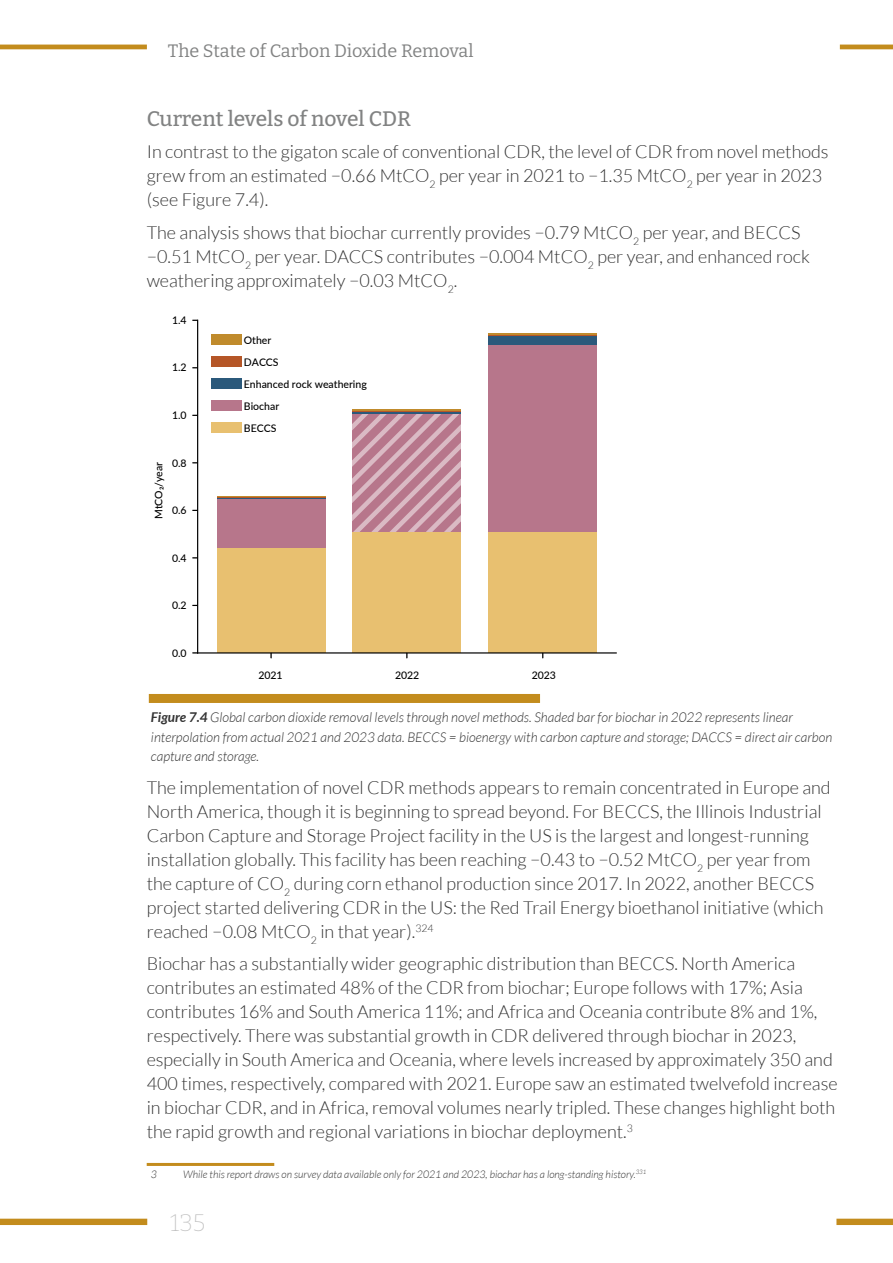
<style>
.page{position:relative;width:893px;height:1263px;background:#fff}
.page>*{position:absolute;margin:0;border:0;box-sizing:border-box;transform-origin:0 0}
.t1{font:200 24px "Bitter";color:#c1c1c1}
.BODY_head_3{font:500 21px "Bitter";color:#828383}
.BODY_text{font:300 18px/24px "Lato";color:#333}
.t2{font:18px "Bitter";letter-spacing:-.005em;color:#828383}
.BODY_Figure_and_caption_syle{font:italic 300 13.5px/19.5px "Lato";color:#333}
.BODY_footnotes___endnotes{font:italic 300 10.5px "Lato";color:#333}
.t3{font:500 10.5px/21.9px "Lato";color:#000}
.s1{font-weight:700}
</style>
<div class="page">
<div style="left:149px;top:694px;width:391px;height:9px;background:#c38c1d"></div>
<hr style="left:147px;top:1163px;width:127px;height:3px;background:#c38c1d">
<div style="left:217px;top:547px;width:108px;height:106px;background:#e8c070"></div>
<div style="left:217px;top:499px;width:108px;height:48px;background:#b7768b"></div>
<hr style="left:217px;top:498px;width:108px;height:1px;background:#2b597b">
<hr style="left:217px;top:497px;width:108px;height:1px;background:#b55627">
<hr style="left:217px;top:496px;width:108px;height:1px;background:#c08b2c">
<div style="left:353px;top:532px;width:108px;height:121px;background:#e8c070"></div>
<svg style="left:353px;top:414px;width:108px;height:118px;background:#c38e9f"></svg>
<hr style="left:353px;top:412px;width:108px;height:2px;background:#2b597b">
<hr style="left:353px;top:411px;width:108px;height:1px;background:#b55627">
<hr style="left:353px;top:410px;width:108px;height:1px;background:#c08b2c">
<div style="left:488px;top:532px;width:109px;height:121px;background:#e8c070"></div>
<div style="left:488px;top:344px;width:109px;height:188px;background:#b7768b"></div>
<div style="left:488px;top:336px;width:109px;height:8px;background:#2b597b"></div>
<hr style="left:488px;top:335px;width:109px;height:1px;background:#b55627">
<hr style="left:488px;top:333px;width:109px;height:2px;background:#c08b2c">
<hr style="left:197px;top:320px;width:1px;height:333px;background:#000">
<hr style="left:198px;top:652px;width:418px;height:1px;background:#000">
<div style="left:211px;top:335px;width:30px;height:10px;background:#c08b2c"></div>
<div style="left:211px;top:357px;width:30px;height:10px;background:#b55627"></div>
<div style="left:211px;top:379px;width:30px;height:10px;background:#2b597b"></div>
<div style="left:211px;top:401px;width:30px;height:10px;background:#b7768b"></div>
<div style="left:211px;top:423px;width:30px;height:10px;background:#e8c070"></div>
<hr style="left:0;top:45px;width:147px;height:4px;background:#c38c1d">
<hr style="left:840px;top:45px;width:53px;height:4px;background:#c38c1d">
<div style="left:0;top:1219px;width:147px;height:6px;background:#c38c1d"></div>
<div style="left:836px;top:1219px;width:57px;height:6px;background:#c38c1d"></div>
<p class="t2" style="left:168px;top:40px;width:307px">The State of Carbon Dioxide Removal</p>
<p class="BODY_head_3" style="left:147px;top:105px;width:266px">Current levels of novel CDR</p>
<p class="BODY_text" style="left:147px;top:140px;width:683px">In contrast to the gigaton scale of conventional CDR, the level of CDR from novel methods grew from an estimated −0.66 MtCO<sub>2</sub> per year in 2021 to −1.35 MtCO<sub>2</sub> per year in 2023 (see Figure 7.4).</p>
<p class="BODY_text" style="left:147px;top:221px;width:665px">The analysis shows that biochar currently provides −0.79 MtCO<sub>2</sub> per year, and BECCS −0.51 MtCO<sub>2</sub> per year. DACCS contributes −0.004 MtCO<sub>2</sub> per year, and enhanced rock weathering approximately −0.03 MtCO<sub>2</sub>.</p>
<p class="t3" style="left:172px;top:309px;width:16px">1.4</p>
<p class="t3" style="left:172px;top:356px;width:16px">1.2</p>
<p class="t3" style="left:172px;top:404px;width:16px">1.0</p>
<p class="t3" style="left:147px;top:519px;width:59px;rotate:-90deg">MtCO₂/year</p>
<p class="t3" style="left:172px;top:451px;width:16px">0.8</p>
<p class="t3" style="left:172px;top:499px;width:16px">0.6</p>
<p class="t3" style="left:172px;top:546px;width:16px">0.4</p>
<p class="t3" style="left:172px;top:594px;width:16px">0.2</p>
<p class="t3" style="left:172px;top:641px;width:16px">0.0</p>
<p class="t3" style="left:244px;top:329px;width:124px">Other<br>DACCS<br>Enhanced rock weathering<br>Biochar<br>BECCS</p>
<p class="t3" style="left:258px;top:664px;width:26px">2021</p>
<p class="t3" style="left:395px;top:664px;width:26px">2022</p>
<p class="t3" style="left:532px;top:664px;width:26px">2023</p>
<p class="BODY_Figure_and_caption_syle" style="left:151px;top:708px;width:683px"><span class="s1">Figure 7.4</span> Global carbon dioxide removal levels through novel methods. Shaded bar for biochar in 2022 represents linear interpolation from actual 2021 and 2023 data. BECCS = bioenergy with carbon capture and storage; DACCS = direct air carbon capture and storage.</p>
<p class="BODY_text" style="left:147px;top:775px;width:685px">The implementation of novel CDR methods appears to remain concentrated in Europe and North America, though it is beginning to spread beyond. For BECCS, the Illinois Industrial Carbon Capture and Storage Project facility in the US is the largest and longest-running installation globally. This facility has been reaching −0.43 to −0.52 MtCO<sub>2</sub> per year from the capture of CO<sub>2</sub> during corn ethanol production since 2017. In 2022, another BECCS project started delivering CDR in the US: the Red Trail Energy bioethanol initiative (which reached −0.08 MtCO<sub>2</sub> in that year).<sup>324</sup></p>
<p class="BODY_text" style="left:147px;top:952px;width:692px">Biochar has a substantially wider geographic distribution than BECCS. North America contributes an estimated 48% of the CDR from biochar; Europe follows with 17%; Asia contributes 16% and South America 11%; and Africa and Oceania contribute 8% and 1%, respectively. There was substantial growth in CDR delivered through biochar in 2023, especially in South America and Oceania, where levels increased by approximately 350 and 400 times, respectively, compared with 2021. Europe saw an estimated twelvefold increase in biochar CDR, and in Africa, removal volumes nearly tripled. These changes highlight both the rapid growth and regional variations in biochar deployment.<sup>3</sup></p>
<p class="BODY_footnotes___endnotes" style="left:151px;top:1168px;width:8px">3</p>
<p class="BODY_footnotes___endnotes" style="left:183px;top:1168px;width:465px">While this report draws on survey data available only for 2021 and 2023, biochar has a long-standing history.<sup>331</sup></p>
<h1 class="t1" style="left:170px;top:1208px;width:37px">135</h1>
</div>
